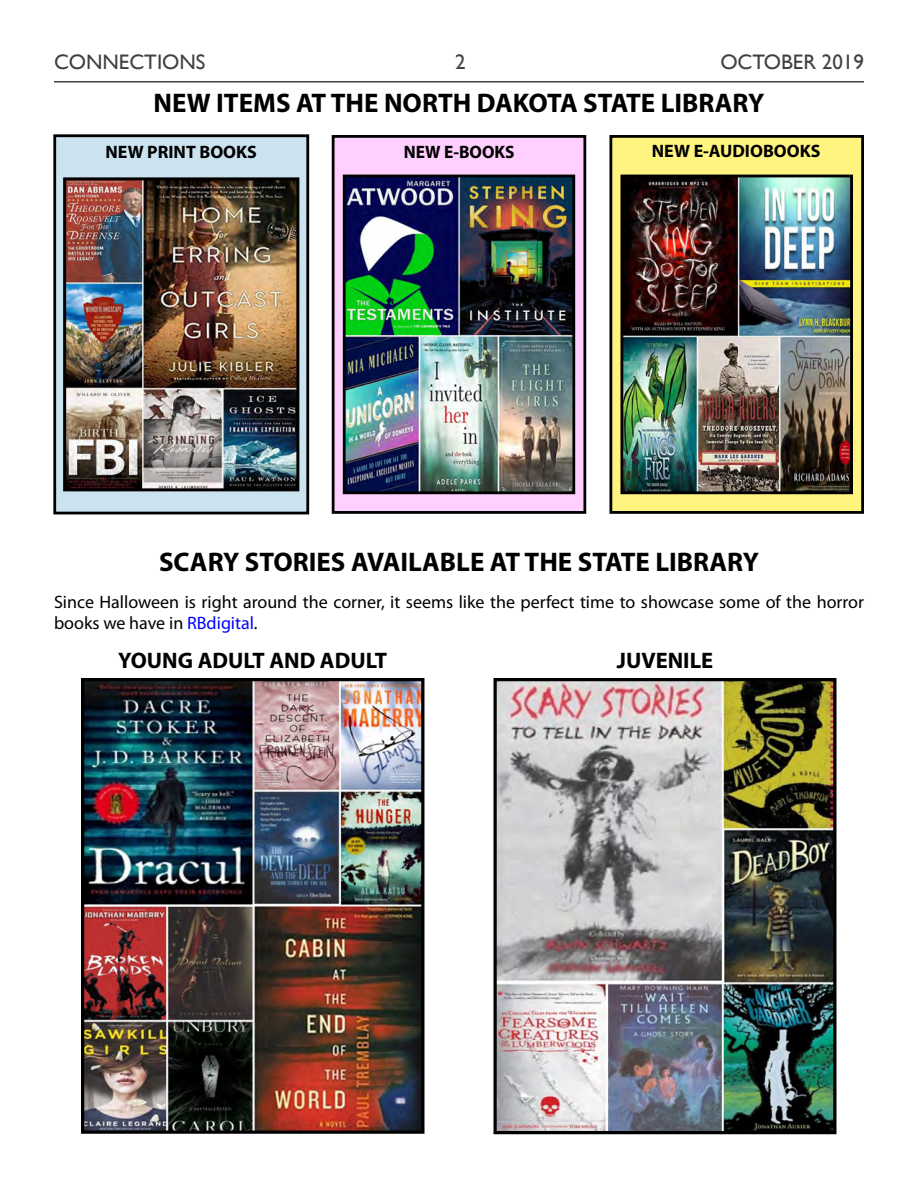
<style>
.page{position:relative;width:918px;height:1188px;background:#fff}
.page>*{position:absolute;margin:0;border:0;box-sizing:border-box;transform-origin:0 0}
.t1{font:700 27px "Myriad Pro";color:#000}
.t2{font:700 22.5px "Myriad Pro";color:#000}
.t3{font:21px "Gill Sans";color:#414042}
.t4{font:18px/21.6px "Myriad Pro";color:#000}
.t5{font:700 18px "Myriad Pro";color:#000}
.s1{color:#00f}
</style>
<div class="page">
<hr style="left:54px;top:81px;width:810px;height:1px;background:#414042">
<div style="left:336px;top:139px;width:246px;height:371px;background:#ffcfff"></div>
<div style="left:332px;top:135px;width:254px;height:379px;border:3px solid #000"></div>
<img style="left:347px;top:179px;width:224px;height:311px">
<div style="left:343px;top:175px;width:232px;height:319px;border:3px solid #000"></div>
<div style="left:611px;top:136px;width:252px;height:376px;background:#fff480"></div>
<div style="left:609px;top:135px;width:255px;height:379px;border:3px solid #000"></div>
<img style="left:624px;top:179px;width:225px;height:311px">
<div style="left:620px;top:175px;width:233px;height:319px;border:3px solid #000"></div>
<img style="left:85px;top:682px;width:336px;height:448px">
<div style="left:81px;top:678px;width:344px;height:456px;border:3px solid #000"></div>
<img style="left:498px;top:682px;width:334px;height:448px">
<div style="left:494px;top:678px;width:342px;height:456px;border:3px solid #000"></div>
<div style="left:55px;top:136px;width:253px;height:377px;background:#cbe2ef"></div>
<div style="left:53px;top:134px;width:256px;height:380px;border:3px solid #000"></div>
<img style="left:67px;top:181px;width:228px;height:306px">
<div style="left:63px;top:177px;width:236px;height:314px;border:3px solid #000"></div>
<p class="t3" style="left:54px;top:49px;width:153px">CONNECTIONS</p>
<p class="t3" style="left:455px;top:49px;width:12px">2</p>
<p class="t3" style="left:720px;top:49px;width:145px">OCTOBER 2019</p>
<h1 class="t1" style="left:154px;top:86px;width:612px">NEW ITEMS AT THE NORTH DAKOTA STATE LIBRARY</h1>
<p class="t5" style="left:404px;top:140px;width:112px">NEW E-BOOKS</p>
<p class="t5" style="left:652px;top:139px;width:170px">NEW E-AUDIOBOOKS</p>
<p class="t5" style="left:106px;top:141px;width:153px">NEW PRINT BOOKS</p>
<h1 class="t1" style="left:159px;top:544px;width:601px">SCARY STORIES AVAILABLE AT THE STATE LIBRARY</h1>
<p class="t4" style="left:54px;top:590px;width:812px">Since Halloween is right around the corner, it seems like the perfect time to showcase some of the horror books we have in <span class="s1">RBdigital</span>.</p>
<p class="t2" style="left:118px;top:645px;width:270px">YOUNG ADULT AND ADULT</p>
<p class="t2" style="left:617px;top:645px;width:98px">JUVENILE</p>
</div>
